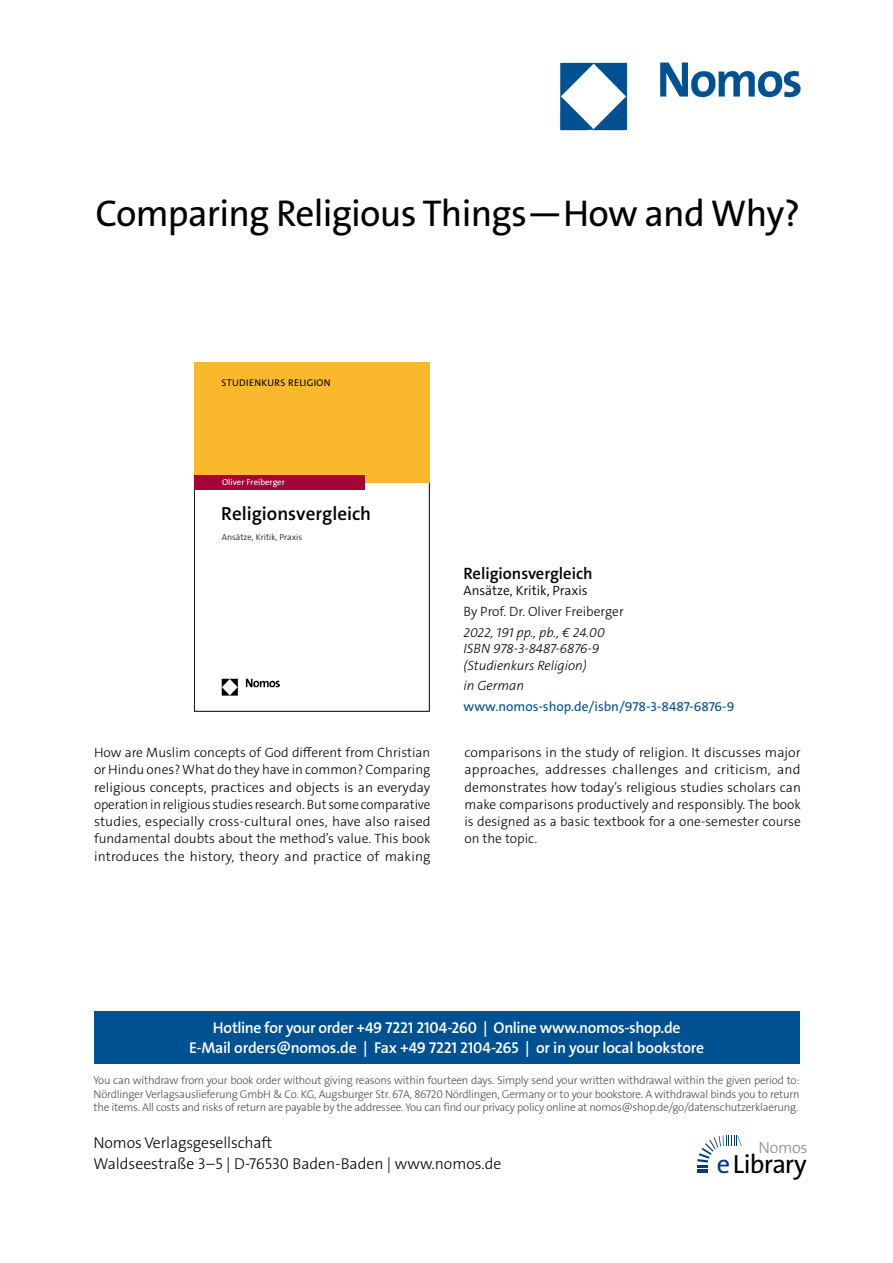
<style>
.page{position:relative;width:893px;height:1263px;background:#fff}
.page>*{position:absolute;margin:0;border:0;box-sizing:border-box;transform-origin:0 0}
.t1{font:37.5px "The Sans Os F";letter-spacing:-.02em;color:#000}
.t2{font:26.4px "The Sans Os F";letter-spacing:-.03em;color:#000}
.t3{font:600 19.05px "The Sans C5";color:#000}
.t4{font:600 16.5px "The Sans C5";color:#000}
.t5{font:300 16.2px "The Sans Os F";letter-spacing:-.02em;color:#87888a}
.t6{font:600 15.75px/21px "The Sans Os F";letter-spacing:-.02em;color:#fff;text-align:center}
.t7{font:300 15.75px/21px "The Sans Os F";color:#000}
.t8{font:300 13.5px/17.2px "The Sans C5";color:#000;text-align:justify}
.t9{font:italic 300 13.5px/16.5px "The Sans C5";color:#000}
.t10{font:13.5px "The Sans C5";color:#005192}
.t11{font:300 13.5px "The Sans C5";color:#000}
.t12{font:300 11.25px/13.5px "The Sans Os F";letter-spacing:-.02em;color:#4b4b4d;text-align:justify}
.t13{font:9.75px "The Sans C5";letter-spacing:.035em;color:#000}
.t14{font:300 8.7px "The Sans C5";color:#000}
.t15{font:8.7px "The Sans C5";color:#fff}
.s1{color:#003882}
</style>
<div class="page">
<div style="left:94px;top:1011px;width:705px;height:52px;background:#005192"></div>
<svg style="left:697px;top:1135px;width:45px;height:38px"></svg>
<img style="left:559px;top:62px;width:242px;height:69px">
<div style="left:194px;top:362px;width:236px;height:120px;background:#fab82d"></div>
<div style="left:194px;top:475px;width:171px;height:14px;background:#a50437"></div>
<img style="left:221px;top:678px;width:58px;height:17px">
<h1 class="t1" style="left:96px;top:199px;width:706px">Comparing Religious Things—How and Why?</h1>
<p class="t13" style="left:222px;top:377px;width:111px">STUDIENKURS RELIGION</p>
<p class="t15" style="left:222px;top:476px;width:64px">Oliver Freiberger</p>
<h3 class="t3" style="left:221px;top:501px;width:151px">Religionsvergleich</h3>
<p class="t14" style="left:222px;top:532px;width:82px">Ansätze, Kritik, Praxis</p>
<p class="t4" style="left:463px;top:562px;width:131px">Religionsvergleich</p>
<p class="t11" style="left:463px;top:582px;width:126px">Ansätze, Kritik, Praxis</p>
<p class="t8" style="left:463px;top:603px;width:162px">By Prof. Dr. Oliver Freiberger</p>
<p class="t9" style="left:463px;top:624px;width:143px">2022, 191 pp., pb., € 24.00<br>ISBN 978-3-8487-6876-9 (Studienkurs Religion)</p>
<p class="t9" style="left:463px;top:678px;width:62px">in German</p>
<p class="t10" style="left:463px;top:698px;width:272px">www.nomos-shop.de/isbn/978-3-8487-6876-9</p>
<p class="t8" style="left:94px;top:744px;width:338px">How are Muslim concepts of God different from Christian or Hindu ones? What do they have in common? Comparing religious concepts, practices and objects is an everyday operation in religious studies research. But some comparative studies, especially cross-cultural ones, have also raised fundamental doubts about the method’s value. This book introduces the history, theory and practice of making</p>
<p class="t8" style="left:464px;top:744px;width:338px">comparisons in the study of religion. It discusses major approaches, addresses challenges and criticism, and demonstrates how today’s religious studies scholars can make comparisons productively and responsibly. The book is designed as a basic textbook for a one-semester course on the topic.</p>
<p class="t6" style="left:189px;top:1017px;width:517px">Hotline for your order +49 7221 2104-260 | Online www.nomos-shop.de<br>E-Mail orders@nomos.de | Fax +49 7221 2104-265 | or in your local bookstore</p>
<p class="t12" style="left:94px;top:1074px;width:708px">You can withdraw from your book order without giving reasons within fourteen days. Simply send your written withdrawal within the given period to:<br>Nördlinger Verlagsauslieferung GmbH &amp; Co. KG, Augsburger Str. 67A, 86720 Nördlingen, Germany or to your bookstore. A withdrawal binds you to return the items. All costs and risks of return are payable by the addressee. You can find our privacy policy online at nomos@shop.de/go/datenschutzerklaerung.</p>
<p class="t7" style="left:94px;top:1133px;width:409px">Nomos Verlagsgesellschaft<br>Waldseestraße 3–5 | D-76530 Baden-Baden | www.nomos.de</p>
<p class="t5" style="left:758px;top:1137px;width:51px">Nomos</p>
<h2 class="t2" style="left:717px;top:1153px;width:91px"><span class="s1">e</span>Library</h2>
</div>
